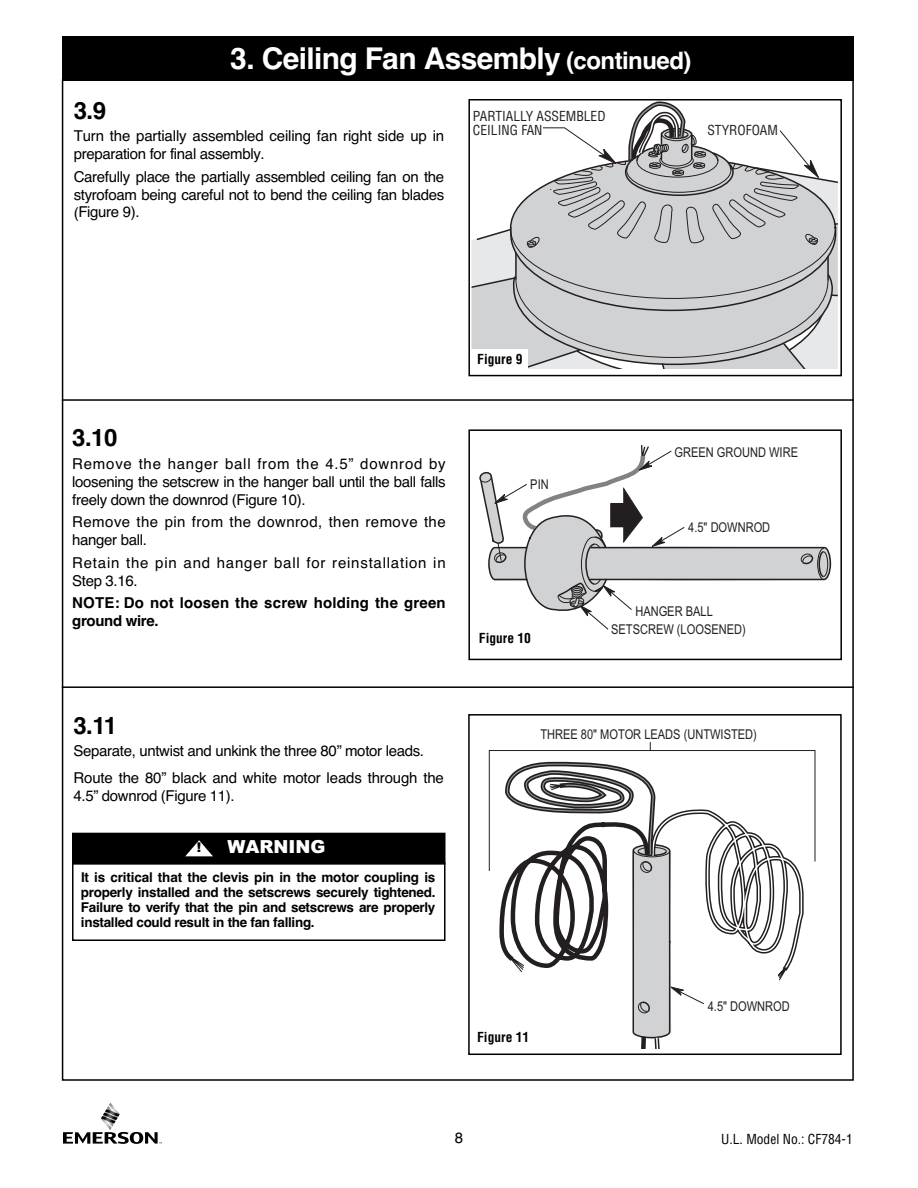
<style>
.page{position:relative;width:918px;height:1188px;background:#fff}
.page>*{position:absolute;margin:0;border:0;box-sizing:border-box;transform-origin:0 0}
.t1{font:700 30px "Helvetica";letter-spacing:-.02em;color:#fff}
.t2{font:700 24px "Helvetica";color:#000}
.t3{font:900 18px "Arial";color:#fff}
.t4{font:15px/18px "Helvetica";letter-spacing:-.02em;color:#000}
.t5{font:15px/18px "Helvetica";letter-spacing:.05em;color:#000}
.t6{font:15px/18px "Helvetica";letter-spacing:.03em;color:#000}
.t7{font:700 15px/18px "Helvetica";letter-spacing:.015em;color:#000}
.t8{font:700 13.5px/15px "Helvetica";letter-spacing:-.02em;color:#000;text-align:justify}
.t9{font:13.5px "Arial Narrow";color:#231f20}
.t10{font:condensed 13.5px/13.5px "Helvetica";color:#231f20}
.t11{font:700 condensed 13.5px "Helvetica";color:#000}
.t12{font:condensed 13.5px "Helvetica";color:#000}
.t13{font:900 13.5px "Arial";color:#000}
.s1{font-size:24px}
</style>
<div class="page">
<img style="left:110px;top:1102px;width:6px;height:7px">
<img style="left:105px;top:1124px;width:7px;height:6px">
<svg style="left:101px;top:1109px;width:19px;height:15px"></svg>
<svg style="left:63px;top:1132px;width:99px;height:12px"></svg>
<div style="left:62px;top:36px;width:792px;height:45px;background:#000"></div>
<hr style="left:62px;top:399px;width:792px;height:2px;background:#000">
<hr style="left:62px;top:686px;width:792px;height:2px;background:#000">
<svg style="left:471px;top:102px;width:367px;height:267px"></svg>
<div style="left:468px;top:99px;width:374px;height:277px;border:2px solid #000"></div>
<div style="left:471px;top:349px;width:57px;height:22px;background:#fff"></div>
<svg style="left:479px;top:445px;width:353px;height:185px"></svg>
<div style="left:468px;top:429px;width:374px;height:231px;border:2px solid #000"></div>
<div style="left:472px;top:626px;width:65px;height:26px;background:#fff"></div>
<svg style="left:489px;top:750px;width:326px;height:121px"></svg>
<svg style="left:497px;top:763px;width:309px;height:285px"></svg>
<div style="left:468px;top:714px;width:374px;height:341px;border:2px solid #000"></div>
<div style="left:470px;top:1029px;width:68px;height:18px;background:#fff"></div>
<div style="left:72px;top:863px;width:374px;height:78px;border:2px solid #000"></div>
<div style="left:74px;top:834px;width:370px;height:29px;background:#000"></div>
<div style="left:72px;top:833px;width:374px;height:32px;border:2px solid #000"></div>
<svg style="left:185px;top:840px;width:28px;height:16px"></svg>
<h1 class="t1" style="left:230px;top:41px;width:463px">3. Ceiling Fan Assembly <span class="s1">(continued)</span></h1>
<h2 class="t2" style="left:74px;top:96px;width:34px">3.9</h2>
<p class="t4" style="left:74px;top:127px;width:372px">Turn the partially assembled ceiling fan right side up in preparation for final assembly.</p>
<p class="t4" style="left:74px;top:167px;width:372px;text-align:justify">Carefully place the partially assembled ceiling fan on the styrofoam being careful not to bend the ceiling fan blades (Figure 9).</p>
<p class="t10" style="left:473px;top:110px;width:134px">PARTIALLY ASSEMBLED<br>CEILING FAN</p>
<p class="t10" style="left:707px;top:124px;width:72px">STYROFOAM</p>
<p class="t11" style="left:477px;top:351px;width:47px">Figure 9</p>
<h2 class="t2" style="left:72px;top:424px;width:47px">3.10</h2>
<p class="t4" style="left:72px;top:454px;width:375px;text-align:justify">Remove the hanger ball from the 4.5” downrod by loosening the setscrew in the hanger ball until the ball falls freely down the downrod (Figure 10).</p>
<p class="t6" style="left:72px;top:513px;width:375px">Remove the pin from the downrod, then remove the hanger ball.</p>
<p class="t5" style="left:72px;top:553px;width:375px">Retain the pin and hanger ball for reinstallation in<br>Step 3.16.</p>
<p class="t7" style="left:72px;top:594px;width:375px">NOTE: Do not loosen the screw holding the green ground wire.</p>
<h2 class="t2" style="left:74px;top:711px;width:45px">3.11</h2>
<p class="t4" style="left:74px;top:737px;width:372px;line-height:27px">Separate, untwist and unkink the three 80” motor leads.<br>Route the 80” black and white motor leads through the</p>
<p class="t4" style="left:73px;top:787px;width:163px">4.5” downrod (Figure 11).</p>
<p class="t13" style="left:197px;top:839px;width:6px">!</p>
<p class="t3" style="left:227px;top:836px;width:99px">WARNING</p>
<p class="t8" style="left:81px;top:870px;width:356px">It is critical that the clevis pin in the motor coupling is properly installed and the setscrews securely tightened.<br>Failure to verify that the pin and setscrews are properly installed could result in the fan falling.</p>
<p class="t9" style="left:530px;top:476px;width:20px">PIN</p>
<p class="t11" style="left:479px;top:630px;width:54px">Figure 10</p>
<p class="t9" style="left:675px;top:444px;width:125px">GREEN GROUND WIRE</p>
<p class="t9" style="left:688px;top:519px;width:84px">4.5" DOWNROD</p>
<p class="t9" style="left:635px;top:604px;width:79px">HANGER BALL</p>
<p class="t9" style="left:611px;top:621px;width:136px">SETSCREW (LOOSENED)</p>
<p class="t9" style="left:540px;top:727px;width:218px">THREE 80" MOTOR LEADS (UNTWISTED)</p>
<p class="t11" style="left:477px;top:1029px;width:54px">Figure 11</p>
<p class="t9" style="left:708px;top:998px;width:84px">4.5" DOWNROD</p>
<p class="t4" style="left:455px;top:1129px;width:10px">8</p>
<p class="t12" style="left:721px;top:1132px;width:133px">U.L. Model No.: CF784-1</p>
</div>
